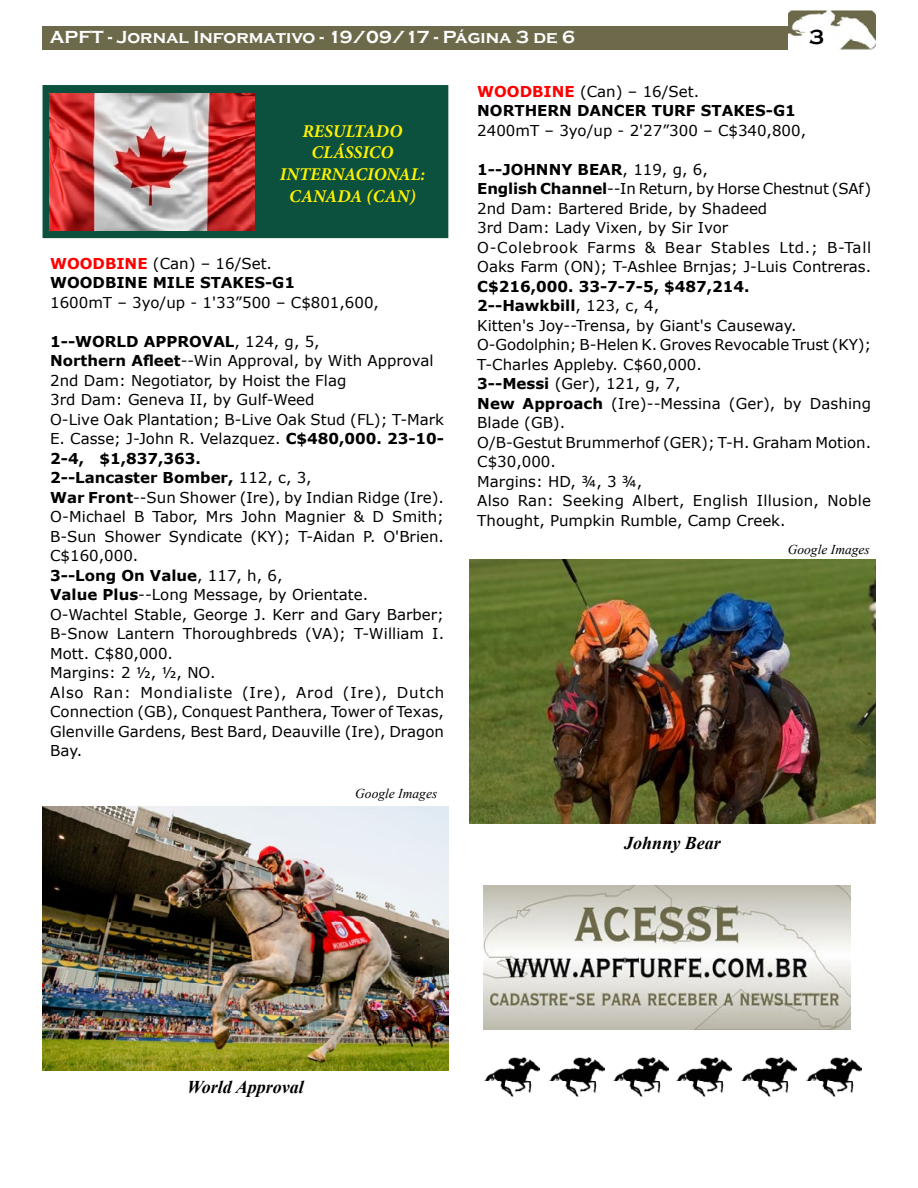
<style>
.page{position:relative;width:918px;height:1188px;background:#fff}
.page>*{position:absolute;margin:0;border:0;box-sizing:border-box;transform-origin:0 0}
.t1{font:700 21px "Copperplate Gothic";color:#000}
.t2{font:700 18px "Copperplate Gothic";color:#fff}
.t3{font:italic 700 18px/21.6px "Minion Pro";color:#fff200;text-align:center}
.t4{font:italic 700 18px "Times New Roman";color:#000}
.t5{font:15px/19.5px "Verdana";color:#000}
.t6{font:700 15px/19.5px "Verdana";color:#000}
.t7{font:italic 13.5px "Times New Roman";color:#000}
.s1{color:#f00}
.s2{font-weight:400}
.s3{font-weight:700}
</style>
<div class="page">
<div style="left:43px;top:26px;width:746px;height:24px;background:#6c6a4a"></div>
<img style="left:789px;top:11px;width:86px;height:39px">
<img style="left:484px;top:1058px;width:56px;height:38px">
<img style="left:548px;top:1058px;width:57px;height:38px">
<img style="left:612px;top:1058px;width:56px;height:38px">
<img style="left:676px;top:1058px;width:56px;height:38px">
<img style="left:740px;top:1058px;width:57px;height:38px">
<img style="left:805px;top:1058px;width:56px;height:38px">
<div style="left:43px;top:85px;width:405px;height:153px;background:#0c503e"></div>
<img style="left:49px;top:94px;width:205px;height:136px">
<img style="left:43px;top:806px;width:405px;height:264px">
<img style="left:470px;top:560px;width:405px;height:264px">
<img style="left:484px;top:886px;width:366px;height:144px">
<p class="t2" style="left:50px;top:27px;width:527px">APFT - Jornal Informativo - 19/09/17 - Página 3 de 6</p>
<h1 class="t1" style="left:809px;top:25px;width:16px">3</h1>
<p class="t3" style="left:280px;top:120px;width:147px">RESULTADO<br>CLÁSSICO<br>INTERNACIONAL:<br>CANADA (CAN)</p>
<p class="t6" style="left:50px;top:253px;width:246px"><span class="s1">WOODBINE</span> <span class="s2">(Can) – 16/Set.<br></span>WOODBINE MILE STAKES-G1</p>
<p class="t5" style="left:50px;top:292px;width:330px">1600mT – 3yo/up - 1'33”500 – C$801,600,</p>
<p class="t5" style="left:50px;top:331px;width:395px"><span class="s3">1--WORLD APPROVAL</span>, 124, g, 5,<br><span class="s3">Northern Afleet</span>--Win Approval, by With Approval 2nd Dam: Negotiator, by Hoist the Flag<br>3rd Dam: Geneva II, by Gulf-Weed<br>O-Live Oak Plantation; B-Live Oak Stud (FL); T-Mark E. Casse; J-John R. Velazquez. <span class="s3">C$480,000. 23-10- 2-4, $1,837,363.<br>2--Lancaster Bomber,</span> 112, c, 3,<br><span class="s3">War Front</span>--Sun Shower (Ire), by Indian Ridge (Ire).<br>O-Michael B Tabor, Mrs John Magnier &amp; D Smith; B-Sun Shower Syndicate (KY); T-Aidan P. O'Brien.<br>C$160,000.<br><span class="s3">3--Long On Value</span>, 117, h, 6,<br><span class="s3">Value Plus</span>--Long Message, by Orientate.<br>O-Wachtel Stable, George J. Kerr and Gary Barber; B-Snow Lantern Thoroughbreds (VA); T-William I.<br>Mott. C$80,000.<br>Margins: 2 ½, ½, NO.<br>Also Ran: Mondialiste (Ire), Arod (Ire), Dutch Connection (GB), Conquest Panthera, Tower of Texas, Glenville Gardens, Best Bard, Deauville (Ire), Dragon Bay.</p>
<p class="t7" style="left:355px;top:784px;width:84px">Google Images</p>
<p class="t6" style="left:477px;top:81px;width:320px"><span class="s1">WOODBINE</span> <span class="s2">(Can) – 16/Set.<br></span>NORTHERN DANCER TURF STAKES-G1</p>
<p class="t5" style="left:477px;top:120px;width:330px">2400mT – 3yo/up - 2'27”300 – C$340,800,</p>
<p class="t5" style="left:477px;top:159px;width:395px"><span class="s3">1--JOHNNY BEAR</span>, 119, g, 6,<br><span class="s3">English Channel</span>--In Return, by Horse Chestnut (SAf)<br>2nd Dam: Bartered Bride, by Shadeed<br>3rd Dam: Lady Vixen, by Sir Ivor<br>O-Colebrook Farms &amp; Bear Stables Ltd.; B-Tall Oaks Farm (ON); T-Ashlee Brnjas; J-Luis Contreras.</p>
<p class="t5" style="left:477px;top:276px;width:395px"><span class="s3">C$216,000. 33-7-7-5, $487,214.<br>2--Hawkbill</span>, 123, c, 4,<br>Kitten's Joy--Trensa, by Giant's Causeway.<br>O-Godolphin; B-Helen K. Groves Revocable Trust (KY); T-Charles Appleby. C$60,000.<br><span class="s3">3--Messi</span> (Ger), 121, g, 7,<br><span class="s3">New Approach</span> (Ire)--Messina (Ger), by Dashing Blade (GB).<br>O/B-Gestut Brummerhof (GER); T-H. Graham Motion.<br>C$30,000.<br>Margins: HD, ¾, 3 ¾,<br>Also Ran: Seeking Albert, English Illusion, Noble Thought, Pumpkin Rumble, Camp Creek.</p>
<p class="t7" style="left:788px;top:540px;width:84px">Google Images</p>
<p class="t4" style="left:624px;top:830px;width:98px">Johnny Bear</p>
<p class="t4" style="left:187px;top:1074px;width:118px">World Approval</p>
</div>
